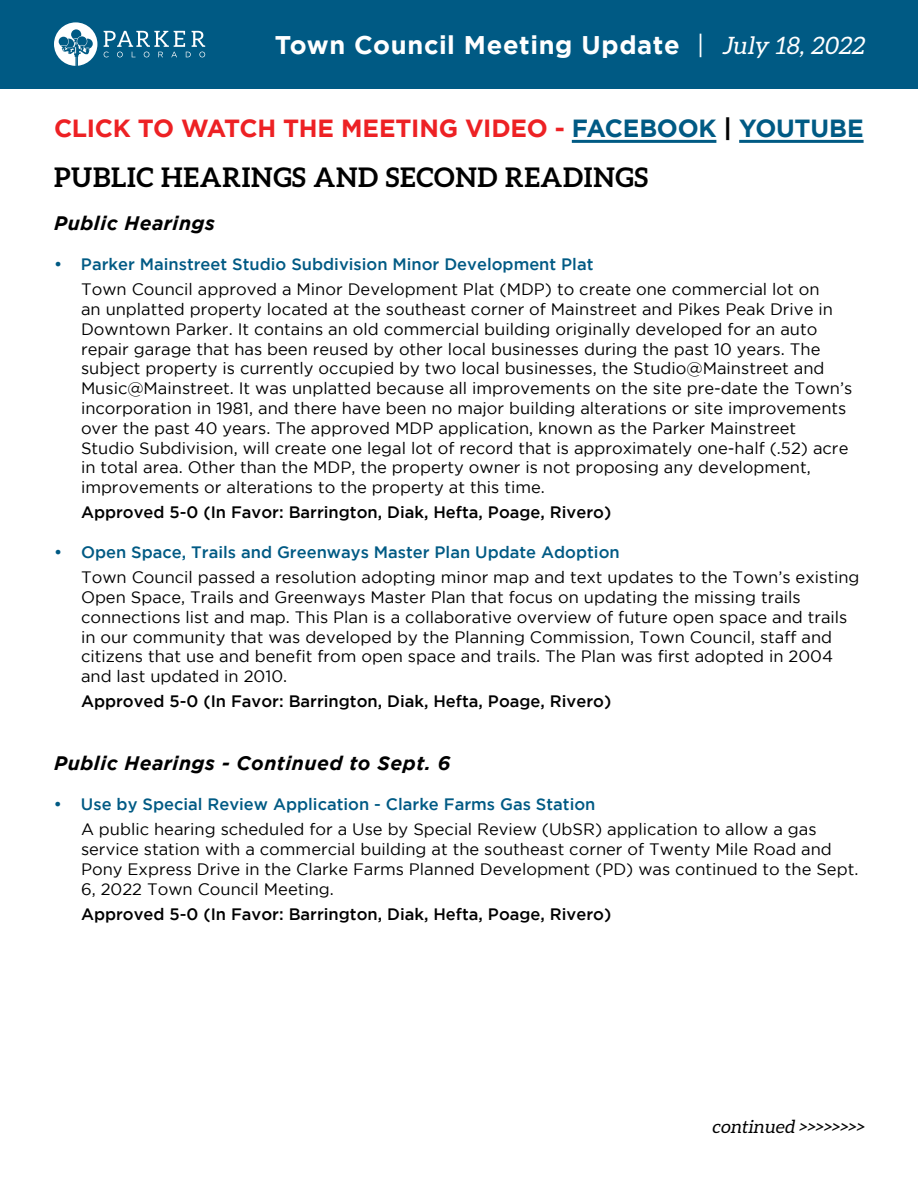
<style>
.page{position:relative;width:918px;height:1188px;background:#fff}
.page>*{position:absolute;margin:0;border:0;box-sizing:border-box;transform-origin:0 0}
.t1{font:700 27px "Aleo";letter-spacing:.025em;color:#000}
.t2{font:700 25.5px "Gotham";letter-spacing:.025em;color:#fff}
.t3{font:700 24.75px "Gotham";letter-spacing:-.015em;color:#ed2124}
.t4{font:italic 700 19.5px "Gotham";letter-spacing:.025em;color:#000}
.t5{font:italic 18px "Aleo";color:#000}
.t6{font:16.5px/19.8px "Gotham";color:#000}
.t7{font:500 16.5px "Gotham";color:#000}
.t8{font:500 16.5px "Gotham";color:#005a84}
.s1{font-weight:400}
.s2{font-family:"Aleo";font-weight:400;font-style:italic;font-size:24px}
.s3{color:#005a84}
.s4{color:#000}
</style>
<div class="page">
<div style="left:0;top:0;width:918px;height:88px;background:#005a84"></div>
<svg style="left:54px;top:22px;width:43px;height:44px"></svg>
<svg style="left:104px;top:31px;width:101px;height:26px"></svg>
<hr style="left:572px;top:140px;width:144px;height:3px;background:#005a84">
<hr style="left:739px;top:140px;width:125px;height:3px;background:#005a84">
<h2 class="t2" style="left:275px;top:30px;width:595px">Town Council Meeting Update <span class="s1">|</span> <span class="s2">July 18, 2022</span></h2>
<h3 class="t3" style="left:54px;top:114px;width:811px">CLICK TO WATCH THE MEETING VIDEO - <span class="s3">FACEBOOK</span> <span class="s4">|</span> <span class="s3">YOUTUBE</span></h3>
<h1 class="t1" style="left:54px;top:162px;width:596px">PUBLIC HEARINGS AND SECOND READINGS</h1>
<p class="t4" style="left:54px;top:212px;width:162px">Public Hearings</p>
<p class="t8" style="left:54px;top:255px;width:541px">• Parker Mainstreet Studio Subdivision Minor Development Plat</p>
<p class="t6" style="left:81px;top:279px;width:773px">Town Council approved a Minor Development Plat (MDP) to create one commercial lot on<br>an unplatted property located at the southeast corner of Mainstreet and Pikes Peak Drive in Downtown Parker. It contains an old commercial building originally developed for an auto repair garage that has been reused by other local businesses during the past 10 years. The subject property is currently occupied by two local businesses, the Studio@Mainstreet and Music@Mainstreet. It was unplatted because all improvements on the site pre-date the Town’s incorporation in 1981, and there have been no major building alterations or site improvements over the past 40 years. The approved MDP application, known as the Parker Mainstreet Studio Subdivision, will create one legal lot of record that is approximately one-half (.52) acre in total area. Other than the MDP, the property owner is not proposing any development, improvements or alterations to the property at this time.</p>
<p class="t7" style="left:81px;top:503px;width:532px">Approved 5-0 (In Favor: Barrington, Diak, Hefta, Poage, Rivero)</p>
<p class="t8" style="left:54px;top:543px;width:567px">• Open Space, Trails and Greenways Master Plan Update Adoption</p>
<p class="t6" style="left:81px;top:567px;width:780px">Town Council passed a resolution adopting minor map and text updates to the Town’s existing Open Space, Trails and Greenways Master Plan that focus on updating the missing trails connections list and map. This Plan is a collaborative overview of future open space and trails in our community that was developed by the Planning Commission, Town Council, staff and citizens that use and benefit from open space and trails. The Plan was first adopted in 2004 and last updated in 2010.</p>
<p class="t7" style="left:81px;top:692px;width:532px">Approved 5-0 (In Favor: Barrington, Diak, Hefta, Poage, Rivero)</p>
<p class="t4" style="left:54px;top:752px;width:398px">Public Hearings - Continued to Sept. 6</p>
<p class="t8" style="left:54px;top:795px;width:543px">• Use by Special Review Application - Clarke Farms Gas Station</p>
<p class="t6" style="left:81px;top:819px;width:779px">A public hearing scheduled for a Use by Special Review (UbSR) application to allow a gas service station with a commercial building at the southeast corner of Twenty Mile Road and Pony Express Drive in the Clarke Farms Planned Development (PD) was continued to the Sept.<br>6, 2022 Town Council Meeting.</p>
<p class="t7" style="left:81px;top:905px;width:532px">Approved 5-0 (In Favor: Barrington, Diak, Hefta, Poage, Rivero)</p>
<p class="t5" style="left:712px;top:1116px;width:157px">continued &gt;&gt;&gt;&gt;&gt;&gt;&gt;&gt;</p>
</div>
